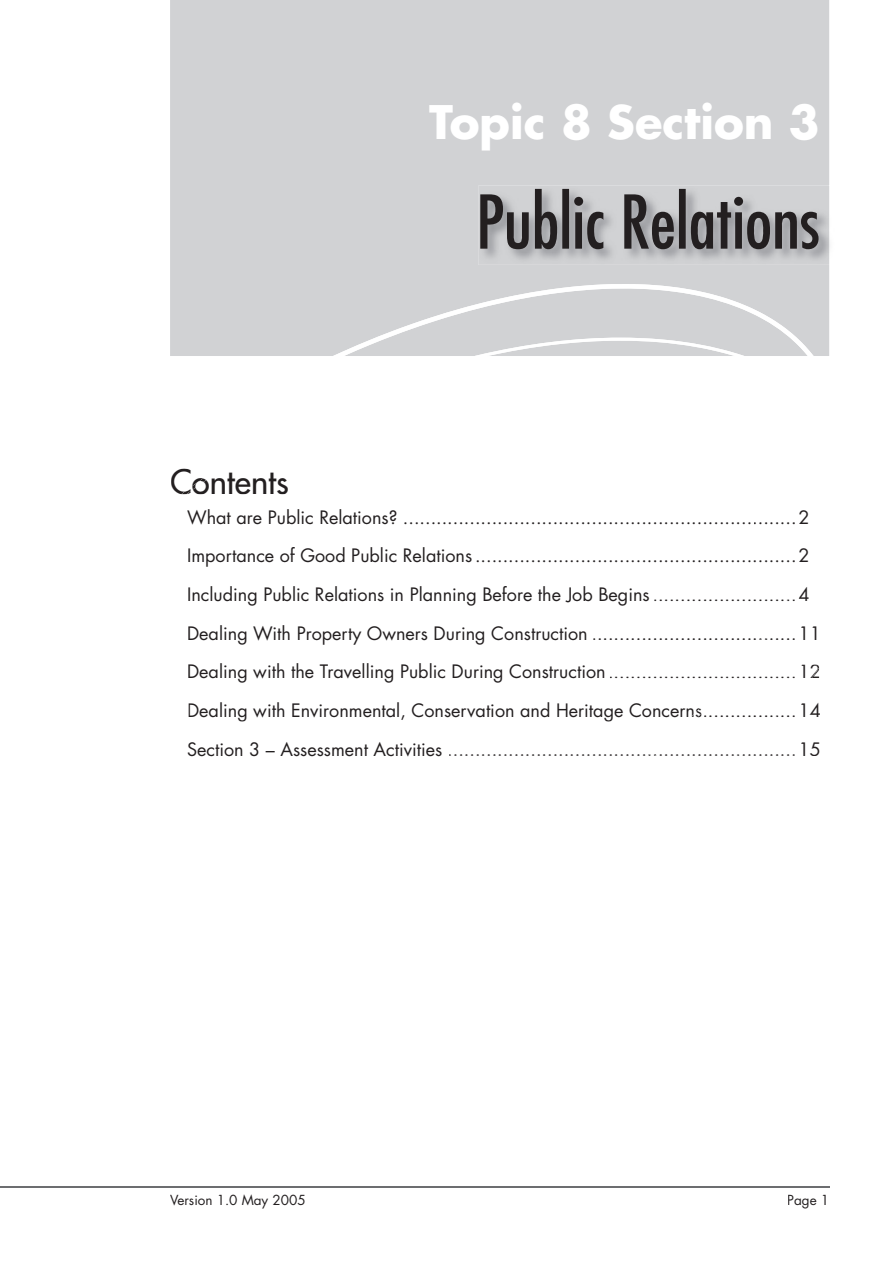
<style>
.page{position:relative;width:893px;height:1263px;background:#fff}
.page>*{position:absolute;margin:0;border:0;box-sizing:border-box;transform-origin:0 0}
.t1{font:700 45px "Futura";color:#fff}
.t2{font:33px "Futura";color:#231f20}
.t3{font:18px/38.5px "Futura";color:#231f20}
.t4{font:13.5px "Futura";color:#231f20}
</style>
<div class="page">
<div style="left:170px;top:0;width:659px;height:284px;background:#d1d2d4"></div>
<div style="left:170px;top:284px;width:659px;height:50px;background:#d1d2d4"></div>
<svg style="left:170px;top:334px;width:659px;height:22px;background:#d5d5d7"></svg>
<hr style="left:0;top:1186px;width:829px;height:1px;background:#6c6d70">
<img style="left:478px;top:186px;width:352px;height:79px">
<img style="left:480px;top:189px;width:338px;height:60px">
<h1 class="t1" style="left:429px;top:92px;width:392px">Topic 8 Section 3</h1>
<h2 class="t2" style="left:170px;top:461px;width:120px">Contents</h2>
<p class="t3" style="left:187px;top:498px;width:635px">What are Public Relations? .......................................................................2<br>Importance of Good Public Relations..........................................................2<br>Including Public Relations in Planning Before the Job Begins..........................4<br>Dealing With Property Owners During Construction .....................................11<br>Dealing with the Travelling Public During Construction..................................12<br>Dealing with Environmental, Conservation and Heritage Concerns.................14<br>Section 3 – Assessment Activities ...............................................................15</p>
<p class="t4" style="left:170px;top:1191px;width:137px">Version 1.0 May 2005</p>
<p class="t4" style="left:787px;top:1191px;width:43px">Page 1</p>
</div>
